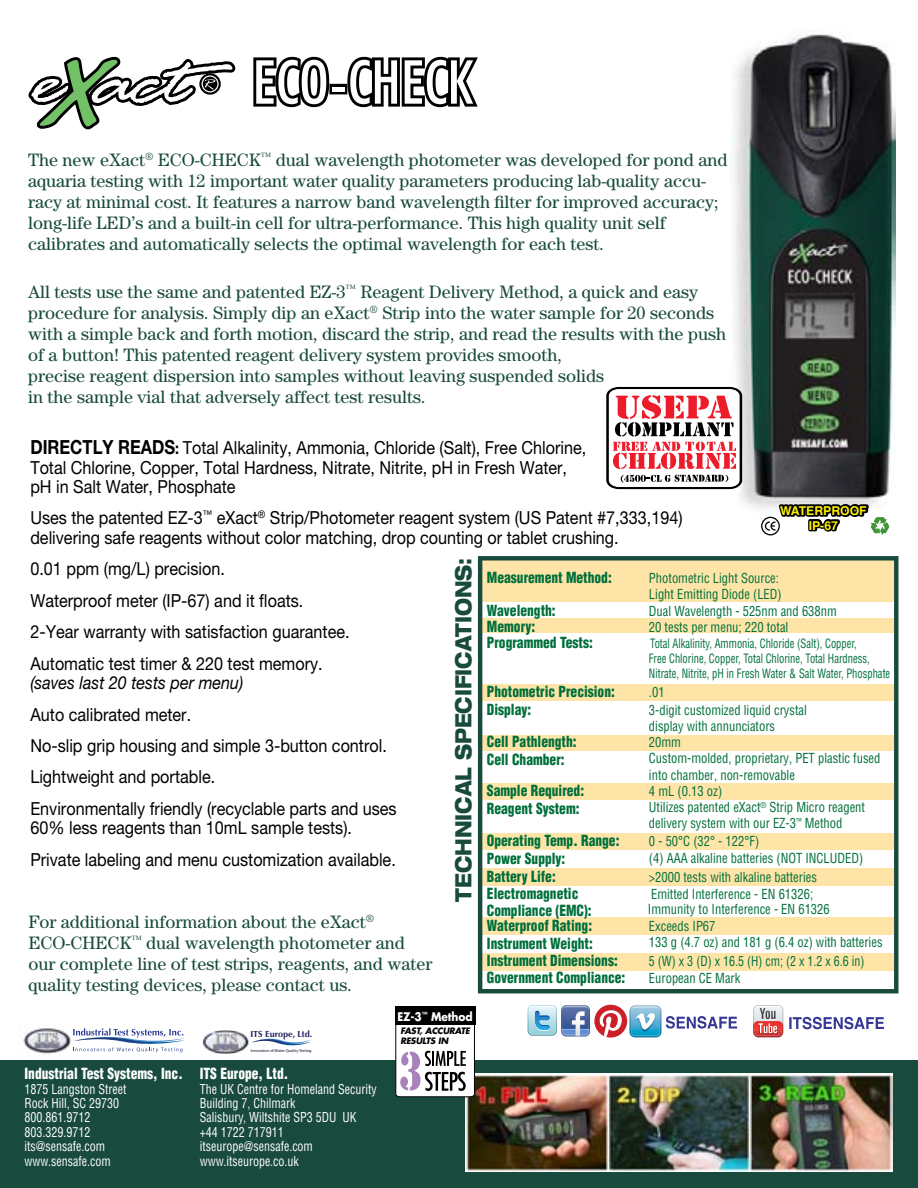
<style>
.page{position:relative;width:918px;height:1188px;background:#fff}
.page>*{position:absolute;margin:0;border:0;box-sizing:border-box;transform-origin:0 0}
.t1{font:800 expanded 22.5px "Helvetica Neue LT Std";color:#184a3d;scale:.8 1}
.t2{font:18px/21px "Century";color:#184a3d}
.t3{font:18px/31.5px "Helvetica Neue LT Pro";color:#000;scale:.9 1}
.t4{font:italic 18px "Helvetica Neue LT Pro";color:#000;scale:.9 1}
.t5{font:900 condensed 15px/16.5px "Helvetica";color:#006f3b;scale:.9 1}
.t6{font:900 condensed 15px "Helvetica";color:#fff;scale:.9 1}
.t7{font:condensed 13.5px/16.2px "Helvetica";color:#006f3b;scale:.93 1}
.t8{font:condensed 13.5px "Helvetica";color:#006f3b;scale:.89 1}
.t9{font:condensed 13.35px/14.4px "Helvetica";color:#fff;scale:.9 1}
.t10{font:condensed 12.6px/15px "Helvetica";color:#006f3b;scale:.84 1}
.t11{font:700 12.15px/14.7px "Helvetica";color:#fff200;text-align:center}
.t12{font:700 11.55px "Futura";letter-spacing:-.005em;color:#fff;scale:.91 1}
.t13{font:700 8.85px "Zapf Humanist 601 BT";color:#21205f}
.t14{font:italic 700 8.55px/10.4px "Futura";letter-spacing:-.02em;color:#000}
.t15{font:4.2px "Myriad Pro";color:#0f1131}
.s1{font-weight:700;font-size:19.5px}
.s2{font-weight:700;font-size:16.5px}
</style>
<div class="page">
<div style="left:0;top:1060px;width:918px;height:128px;background:#184a3d"></div>
<img style="left:731px;top:34px;width:165px;height:475px">
<svg style="left:478px;top:556px;width:421px;height:437px"></svg>
<svg style="left:73px;top:1028px;width:112px;height:24px"></svg>
<img style="left:23px;top:1028px;width:49px;height:26px">
<img style="left:203px;top:1030px;width:45px;height:24px">
<svg style="left:251px;top:1038px;width:60px;height:8px"></svg>
<svg style="left:28px;top:56px;width:208px;height:74px"></svg>
<div style="left:329px;top:84px;width:18px;height:10px;border:6px solid #000"></div>
<svg style="left:253px;top:56px;width:80px;height:52px"></svg>
<div style="left:332px;top:87px;width:12px;height:5px;background:#fff"></div>
<svg style="left:343px;top:56px;width:135px;height:52px"></svg>
<img style="left:466px;top:1074px;width:427px;height:98px">
<svg style="left:395px;top:1025px;width:80px;height:72px"></svg>
<div style="left:395px;top:1007px;width:80px;height:18px;background:#000"></div>
<svg style="left:753px;top:1005px;width:30px;height:32px"></svg>
<svg style="left:789px;top:1017px;width:95px;height:12px"></svg>
<svg style="left:528px;top:1005px;width:209px;height:33px"></svg>
<div style="left:761px;top:517px;width:19px;height:18px;border:1px solid #000;border-radius:50%"></div>
<svg style="left:764px;top:488px;width:126px;height:92px"></svg>
<svg style="left:606px;top:387px;width:136px;height:108px"></svg>
<p class="t2" style="left:28px;top:149px;width:701px">The new eXact<sup>®</sup> ECO-CHECK<sup>™</sup> dual wavelength photometer was developed for pond and aquaria testing with 12 important water quality parameters producing lab-quality accu&shy;racy at minimal cost. It features a narrow band wavelength filter for improved accuracy; long-life LED’s and a built-in cell for ultra-performance. This high quality unit self calibrates and automatically selects the optimal wavelength for each test.</p>
<p class="t2" style="left:28px;top:281px;width:700px">All tests use the same and patented EZ-3<sup>™</sup> Reagent Delivery Method, a quick and easy procedure for analysis. Simply dip an eXact<sup>®</sup> Strip into the water sample for 20 seconds with a simple back and forth motion, discard the strip, and read the results with the push of a button! This patented reagent delivery system provides smooth,<br>precise reagent dispersion into samples without leaving suspended solids<br>in the sample vial that adversely affect test results.</p>
<p class="t3" style="left:30px;top:438px;width:619px;line-height:19.5px"><span class="s1">DIRECTLY READS</span><span class="s2">:</span> Total Alkalinity, Ammonia, Chloride (Salt), Free Chlorine,<br>Total Chlorine, Copper, Total Hardness, Nitrate, Nitrite, pH in Fresh Water, pH in Salt Water, Phosphate</p>
<p class="t3" style="left:30px;top:508px;width:726px;line-height:19.5px">Uses the patented EZ-3<sup>™</sup> eXact<sup>®</sup> Strip/Photometer reagent system (US Patent #7,333,194) delivering safe reagents without color matching, drop counting or tablet crushing.</p>
<p class="t3" style="left:30px;top:553px;width:356px">0.01 ppm (mg/L) precision.<br>Waterproof meter (IP-67) and it floats.<br>2-Year warranty with satisfaction guarantee.<br>Automatic test timer &amp; 220 test memory.</p>
<p class="t4" style="left:30px;top:672px;width:238px">(saves last 20 tests per menu)</p>
<p class="t3" style="left:30px;top:698px;width:409px">Auto calibrated meter.<br>No-slip grip housing and simple 3-button control.<br>Lightweight and portable.<br>Environmentally friendly (recyclable parts and uses</p>
<p class="t3" style="left:30px;top:812px;width:408px">60% less reagents than 10mL sample tests).<br>Private labeling and menu customization available.</p>
<p class="t11" style="left:780px;top:503px;width:88px">WATERPROOF<br>IP-67</p>
<p class="t1" style="left:449px;top:902px;width:431px;rotate:-90deg">TECHNICAL SPECIFICATIONS:</p>
<p class="t5" style="left:487px;top:569px;width:140px">Measurement Method:</p>
<p class="t7" style="left:649px;top:570px;width:144px">Photometric Light Source:<br>Light Emitting Diode (LED)</p>
<p class="t5" style="left:487px;top:602px;width:78px">Wavelength:</p>
<p class="t7" style="left:649px;top:602px;width:204px">Dual Wavelength - 525nm and 638nm</p>
<p class="t5" style="left:487px;top:618px;width:55px">Memory:</p>
<p class="t7" style="left:649px;top:619px;width:151px">20 tests per menu; 220 total</p>
<p class="t5" style="left:487px;top:634px;width:119px">Programmed Tests:</p>
<p class="t10" style="left:649px;top:636px;width:289px">Total Alkalinity, Ammonia, Chloride (Salt), Copper,<br>Free Chlorine, Copper, Total Chlorine, Total Hardness,<br>Nitrate, Nitrite, pH in Fresh Water &amp; Salt Water, Phosphate</p>
<p class="t5" style="left:487px;top:684px;width:144px">Photometric Precision:</p>
<p class="t7" style="left:649px;top:684px;width:18px">.01</p>
<p class="t5" style="left:487px;top:701px;width:51px">Display:</p>
<p class="t7" style="left:649px;top:702px;width:171px">3-digit customized liquid crystal display with annunciators</p>
<p class="t5" style="left:487px;top:733px;width:101px">Cell Pathlength:</p>
<p class="t7" style="left:649px;top:734px;width:36px">20mm</p>
<p class="t5" style="left:487px;top:751px;width:88px">Cell Chamber:</p>
<p class="t7" style="left:649px;top:750px;width:250px">Custom-molded, proprietary, PET plastic fused into chamber, non-removable</p>
<p class="t5" style="left:487px;top:782px;width:109px">Sample Required:</p>
<p class="t7" style="left:649px;top:783px;width:80px">4 mL (0.13 oz)</p>
<p class="t5" style="left:487px;top:800px;width:104px">Reagent System:</p>
<p class="t7" style="left:649px;top:799px;width:234px">Utilizes patented eXact<sup>®</sup> Strip Micro reagent delivery system with our EZ-3<sup>™</sup> Method</p>
<p class="t5" style="left:487px;top:832px;width:149px">Operating Temp. Range:</p>
<p class="t7" style="left:649px;top:833px;width:120px">0 - 50°C (32° - 122°F)</p>
<p class="t5" style="left:487px;top:851px;width:89px">Power Supply:</p>
<p class="t7" style="left:649px;top:850px;width:232px">(4) AAA alkaline batteries (NOT INCLUDED)</p>
<p class="t5" style="left:487px;top:868px;width:78px">Battery Life:</p>
<p class="t7" style="left:649px;top:869px;width:182px">&gt;2000 tests with alkaline batteries</p>
<p class="t5" style="left:487px;top:885px;width:118px">Electromagnetic<br>Compliance (EMC):</p>
<p class="t7" style="left:648px;top:887px;width:197px;line-height:15px">Emitted Interference - EN 61326;<br>Immunity to Interference - EN 61326</p>
<p class="t5" style="left:487px;top:917px;width:118px">Waterproof Rating:</p>
<p class="t7" style="left:649px;top:918px;width:73px">Exceeds IP67</p>
<p class="t5" style="left:487px;top:935px;width:119px">Instrument Weight:</p>
<p class="t7" style="left:649px;top:934px;width:253px">133 g (4.7 oz) and 181 g (6.4 oz) with batteries</p>
<p class="t5" style="left:487px;top:952px;width:147px">Instrument Dimensions:</p>
<p class="t8" style="left:649px;top:952px;width:244px">5 (W) x 3 (D) x 16.5 (H) cm; (2 x 1.2 x 6.6 in)</p>
<p class="t5" style="left:487px;top:970px;width:155px">Government Compliance:</p>
<p class="t7" style="left:649px;top:970px;width:100px">European CE Mark</p>
<p class="t2" style="left:28px;top:911px;width:406px">For additional information about the eXact<sup>® </sup>ECO-CHECK<sup>™</sup> dual wavelength photometer and our complete line of test strips, reagents, and water quality testing devices, please contact us.</p>
<p class="t6" style="left:25px;top:1064px;width:177px">Industrial Test Systems, Inc.</p>
<p class="t9" style="left:25px;top:1081px;width:115px">1875 Langston Street<br>Rock Hill, SC 29730<br>800.861.9712<br>803.329.9712 its@sensafe.com www.sensafe.com</p>
<p class="t13" style="left:250px;top:1029px;width:63px">ITS Europe, Ltd.</p>
<p class="t15" style="left:251px;top:1048px;width:62px">Innovators of Water Quality Testing</p>
<p class="t6" style="left:200px;top:1064px;width:100px">ITS Europe, Ltd.</p>
<p class="t9" style="left:200px;top:1081px;width:198px">The UK Centre for Homeland Security<br>Building 7, Chilmark<br>Salisbury, Wiltshite SP3 5DU UK +44 1722 717911 itseurope@sensafe.com www.itseurope.co.uk</p>
<p class="t12" style="left:397px;top:1008px;width:84px">EZ-3<sup>™</sup> Method</p>
<p class="t14" style="left:400px;top:1025px;width:71px">FAST, ACCURATE<br>RESULTS IN</p>
</div>
